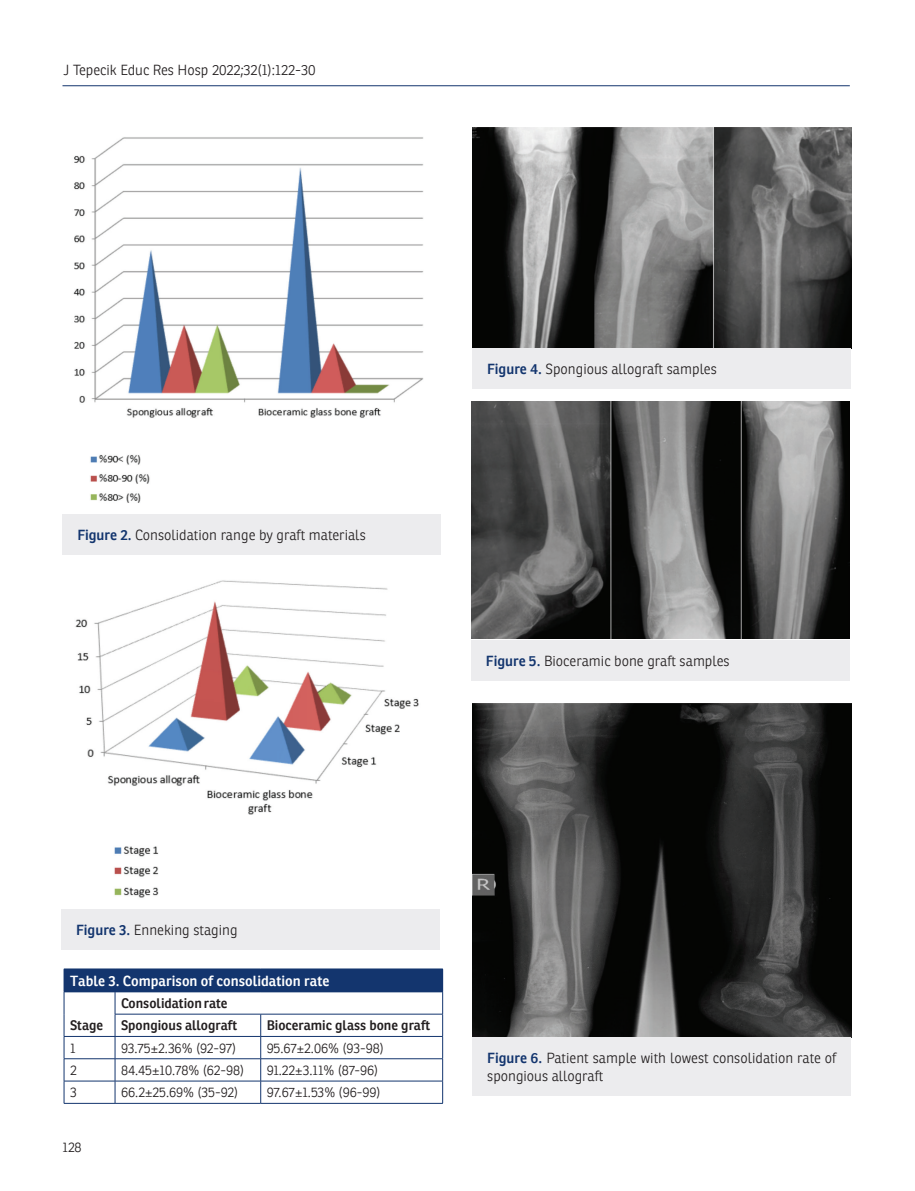
<style>
.page{position:relative;width:915px;height:1191px;background:#fff}
.page>*{position:absolute;margin:0;border:0;box-sizing:border-box;transform-origin:0 0}
.RESİM-ALTI{font:300 14.25px/18px "Ronnia";color:#231f20}
.TABLO-BASI{font:600 14.25px "Ronnia";color:#fff}
.t1{font:300 13.5px "Ronnia";letter-spacing:-.01em;color:#231f20}
.TABLO-ARA{font:600 13.5px "Ronnia";color:#231f20}
.s1{font-weight:600;color:#13356e}
</style>
<div class="page">
<hr style="left:62px;top:85px;width:787px;height:1px;background:#13356e">
<div style="left:64px;top:969px;width:378px;height:22px;background:#13356e"></div>
<hr style="left:64px;top:968px;width:51px;height:1px;background:#13356e">
<hr style="left:115px;top:968px;width:145px;height:1px;background:#13356e">
<hr style="left:260px;top:968px;width:182px;height:1px;background:#13356e">
<hr style="left:64px;top:991px;width:51px;height:1px;background:#13356e">
<hr style="left:115px;top:991px;width:145px;height:1px;background:#13356e">
<hr style="left:260px;top:991px;width:182px;height:1px;background:#13356e">
<hr style="left:115px;top:1014px;width:145px;height:1px;background:#13356e">
<hr style="left:260px;top:1014px;width:182px;height:1px;background:#13356e">
<hr style="left:64px;top:1036px;width:51px;height:1px;background:#13356e">
<hr style="left:115px;top:1036px;width:145px;height:1px;background:#13356e">
<hr style="left:260px;top:1036px;width:182px;height:1px;background:#13356e">
<hr style="left:64px;top:1058px;width:51px;height:1px;background:#13356e">
<hr style="left:115px;top:1058px;width:145px;height:1px;background:#13356e">
<hr style="left:260px;top:1058px;width:182px;height:1px;background:#13356e">
<hr style="left:64px;top:1080px;width:51px;height:1px;background:#13356e">
<svg style="left:64px;top:992px;width:1px;height:111px"></svg>
<hr style="left:115px;top:1080px;width:145px;height:1px;background:#13356e">
<svg style="left:115px;top:992px;width:1px;height:111px"></svg>
<hr style="left:260px;top:1080px;width:182px;height:1px;background:#13356e">
<svg style="left:260px;top:1014px;width:1px;height:89px"></svg>
<svg style="left:442px;top:969px;width:1px;height:134px"></svg>
<hr style="left:64px;top:1103px;width:51px;height:1px;background:#13356e">
<hr style="left:115px;top:1103px;width:145px;height:1px;background:#13356e">
<hr style="left:260px;top:1103px;width:182px;height:1px;background:#13356e">
<img style="left:75px;top:580px;width:344px;height:318px">
<div style="left:61px;top:908px;width:379px;height:41px;background:#ececee"></div>
<img style="left:472px;top:128px;width:378px;height:220px">
<div style="left:472px;top:348px;width:378px;height:41px;background:#ececee"></div>
<img style="left:471px;top:402px;width:378px;height:237px">
<div style="left:471px;top:640px;width:378px;height:41px;background:#ececee"></div>
<img style="left:472px;top:704px;width:378px;height:333px">
<div style="left:472px;top:1037px;width:378px;height:59px;background:#ececee"></div>
<img style="left:73px;top:137px;width:351px;height:366px">
<div style="left:62px;top:514px;width:379px;height:41px;background:#ececee"></div>
<p class="RESİM-ALTI" style="left:64px;top:61px;width:253px">J Tepecik Educ Res Hosp 2022;32(1):122-30</p>
<p class="RESİM-ALTI" style="left:77px;top:526px;width:290px"><span class="s1">Figure 2.</span> Consolidation range by graft materials</p>
<p class="RESİM-ALTI" style="left:487px;top:360px;width:231px"><span class="s1">Figure 4.</span> Spongious allograft samples</p>
<p class="RESİM-ALTI" style="left:486px;top:652px;width:245px"><span class="s1">Figure 5.</span> Bioceramic bone graft samples</p>
<p class="RESİM-ALTI" style="left:76px;top:920px;width:163px"><span class="s1">Figure 3.</span> Enneking staging</p>
<p class="TABLO-BASI" style="left:70px;top:972px;width:261px">Table 3. Comparison of consolidation rate</p>
<p class="TABLO-ARA" style="left:70px;top:1016px;width:35px">Stage</p>
<p class="TABLO-ARA" style="left:121px;top:995px;width:108px">Consolidationrate</p>
<p class="TABLO-ARA" style="left:121px;top:1017px;width:118px">Spongious allograft</p>
<p class="TABLO-ARA" style="left:266px;top:1017px;width:165px">Bioceramic glass bone graft</p>
<p class="t1" style="left:70px;top:1039px;width:7px">1</p>
<p class="t1" style="left:121px;top:1039px;width:117px">93.75±2.36% (92-97)</p>
<p class="t1" style="left:266px;top:1039px;width:119px">95.67±2.06% (93-98)</p>
<p class="t1" style="left:70px;top:1062px;width:8px">2</p>
<p class="t1" style="left:121px;top:1062px;width:125px">84.45±10.78% (62-98)</p>
<p class="t1" style="left:266px;top:1062px;width:113px">91.22±3.11% (87-96)</p>
<p class="t1" style="left:70px;top:1084px;width:8px">3</p>
<p class="t1" style="left:121px;top:1084px;width:119px">66.2±25.69% (35-92)</p>
<p class="t1" style="left:266px;top:1084px;width:115px">97.67±1.53% (96-99)</p>
<p class="t1" style="left:62px;top:1139px;width:21px">128</p>
<p class="RESİM-ALTI" style="left:487px;top:1049px;width:350px"><span class="s1">Figure 6.</span> Patient sample with lowest consolidation rate of spongious allograft</p>
</div>
